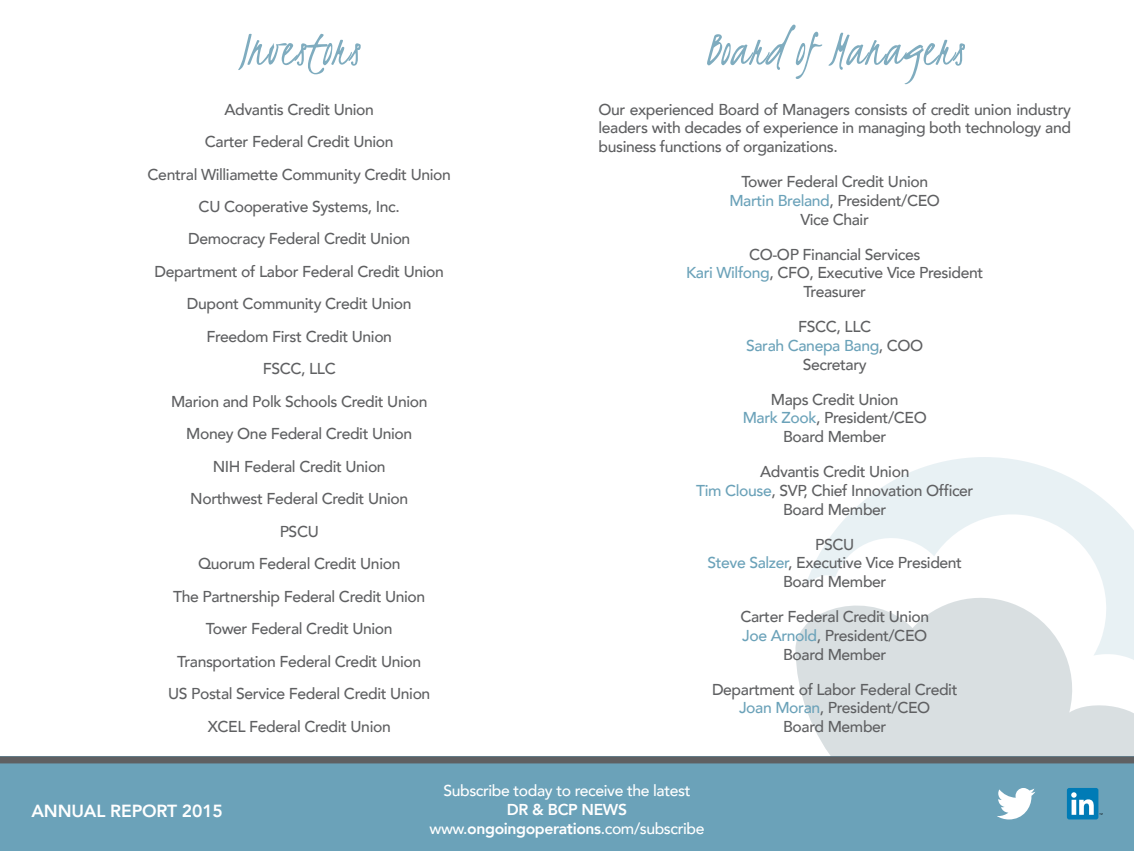
<style>
.page{position:relative;width:1134px;height:851px;background:#fff}
.page>*{position:absolute;margin:0;border:0;box-sizing:border-box;transform-origin:0 0}
.t1{font:52.5px "Kristi";letter-spacing:.02em;color:#7facbf}
.t2{font:800 17.5px "Avenir";letter-spacing:-.01em;color:#fff}
.t3{font:500 15.75px/32.4px "Avenir";letter-spacing:-.025em;color:#5f6062;text-align:center}
.t4{font:800 15.75px/18.9px "Avenir";letter-spacing:-.025em;color:#fff;text-align:center}
.t5{font:500 15.75px "Avenir";letter-spacing:-.025em;color:#fff}
.s1{color:#6ba2b9}
.s2{font-weight:500}
</style>
<div class="page">
<svg style="left:795px;top:626px;width:339px;height:130px;background:#dce1e3"></svg>
<svg style="left:805px;top:457px;width:329px;height:249px"></svg>
<div style="left:0;top:756px;width:1134px;height:94px;background:#6ba2b9"></div>
<div style="left:0;top:756px;width:1134px;height:7px;background:#5f6062"></div>
<svg style="left:997px;top:788px;width:38px;height:31px"></svg>
<div style="left:1067px;top:788px;width:31px;height:31px;background:#007bb6;border-radius:2px"></div>
<svg style="left:1071px;top:792px;width:31px;height:22px"></svg>
<h1 class="t1" style="left:239px;top:15px;width:123px">Investors</h1>
<p class="t3" style="left:148px;top:92px;width:305px">Advantis Credit Union<br>Carter Federal Credit Union<br>Central Williamette Community Credit Union<br>CU Cooperative Systems, Inc.<br>Democracy Federal Credit Union<br>Department of Labor Federal Credit Union<br>Dupont Community Credit Union<br>Freedom First Credit Union<br>FSCC, LLC<br>Marion and Polk Schools Credit Union<br>Money One Federal Credit Union<br>NIH Federal Credit Union<br>Northwest Federal Credit Union<br>PSCU<br>Quorum Federal Credit Union<br>The Partnership Federal Credit Union<br>Tower Federal Credit Union<br>Transportation Federal Credit Union<br>US Postal Service Federal Credit Union<br>XCEL Federal Credit Union</p>
<h1 class="t1" style="left:705px;top:15px;width:260px">Board of Managers</h1>
<p class="t3" style="left:598px;top:99px;width:474px;line-height:18.9px;text-align:justify">Our experienced Board of Managers consists of credit union industry leaders with decades of experience in managing both technology and business functions of organizations.</p>
<p class="t3" style="left:729px;top:171px;width:212px;line-height:18.9px">Tower Federal Credit Union<br><span class="s1">Martin Breland</span>, President/CEO<br>Vice Chair</p>
<p class="t3" style="left:686px;top:244px;width:299px;line-height:18.9px">CO-OP Financial Services<br><span class="s1">Kari Wilfong</span>, CFO, Executive Vice President<br>Treasurer</p>
<p class="t3" style="left:746px;top:316px;width:179px;line-height:18.9px">FSCC, LLC<br><span class="s1">Sarah Canepa Bang</span>, COO<br>Secretary</p>
<p class="t3" style="left:743px;top:389px;width:186px;line-height:18.9px">Maps Credit Union<br><span class="s1">Mark Zook</span>, President/CEO<br>Board Member</p>
<p class="t3" style="left:696px;top:461px;width:279px;line-height:18.9px">Advantis Credit Union<br><span class="s1">Tim Clouse</span>, SVP, Chief Innovation Officer<br>Board Member</p>
<p class="t3" style="left:707px;top:533px;width:256px;line-height:18.9px">PSCU<br><span class="s1">Steve Salzer</span>, Executive Vice President<br>Board Member</p>
<p class="t3" style="left:740px;top:606px;width:190px;line-height:18.9px">Carter Federal Credit Union<br><span class="s1">Joe Arnold</span>, President/CEO<br>Board Member</p>
<p class="t3" style="left:712px;top:678px;width:247px;line-height:18.9px">Department of Labor Federal Credit<br><span class="s1">Joan Moran</span>, President/CEO<br>Board Member</p>
<p class="t2" style="left:32px;top:797px;width:193px">ANNUAL REPORT 2015</p>
<p class="t5" style="left:443px;top:777px;width:249px">Subscribe today to receive the latest</p>
<p class="t4" style="left:429px;top:800px;width:277px">DR &amp; BCP NEWS <span class="s2">www.</span>ongoingoperations<span class="s2">.com/subscribe</span></p>
</div>
